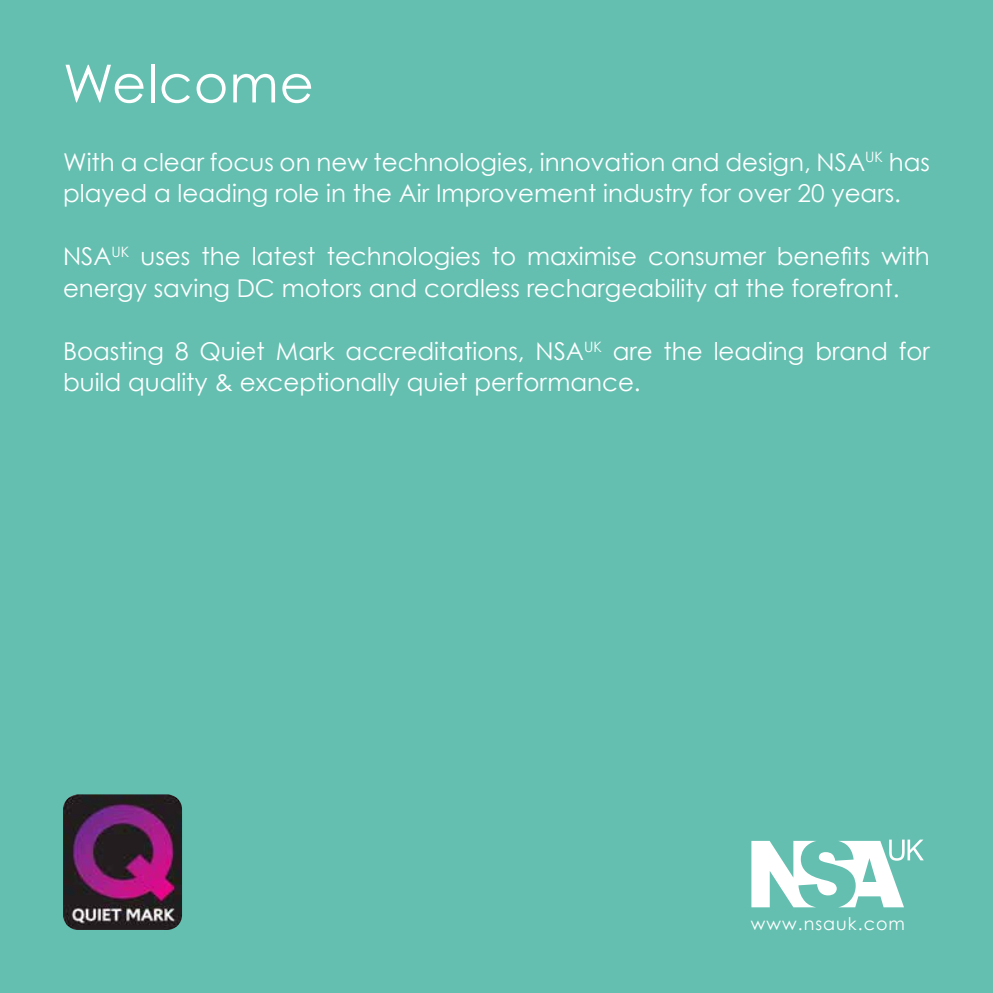
<style>
.page{position:relative;width:993px;height:993px;background:#fff}
.page>*{position:absolute;margin:0;border:0;box-sizing:border-box;transform-origin:0 0}
.t1{font:52.5px "Century Gothic";letter-spacing:.02em;color:#fff}
.t2{font:24.5px/31.5px "Century Gothic";color:#fff}
.t3{font:17.5px "Century Gothic";letter-spacing:.06em;color:#fff}
</style>
<div class="page">
<div style="left:0;top:0;width:992px;height:992px;background:#64bfb0"></div>
<img style="left:63px;top:794px;width:119px;height:135px">
<svg style="left:751px;top:839px;width:172px;height:69px"></svg>
<h1 class="t1" style="left:63px;top:51px;width:252px">Welcome</h1>
<p class="t2" style="left:63px;top:145px;width:868px">With a clear focus on new technologies, innovation and design, NSA<sup>UK</sup> has played a leading role in the Air Improvement industry for over 20 years.</p>
<p class="t2" style="left:63px;top:240px;width:868px">NSA<sup>UK</sup> uses the latest technologies to maximise consumer benefits with energy saving DC motors and cordless rechargeability at the forefront.</p>
<p class="t2" style="left:63px;top:334px;width:868px">Boasting 8 Quiet Mark accreditations, NSA<sup>UK</sup> are the leading brand for build quality &amp; exceptionally quiet performance.</p>
<p class="t3" style="left:750px;top:912px;width:155px">www.nsauk.com</p>
</div>
